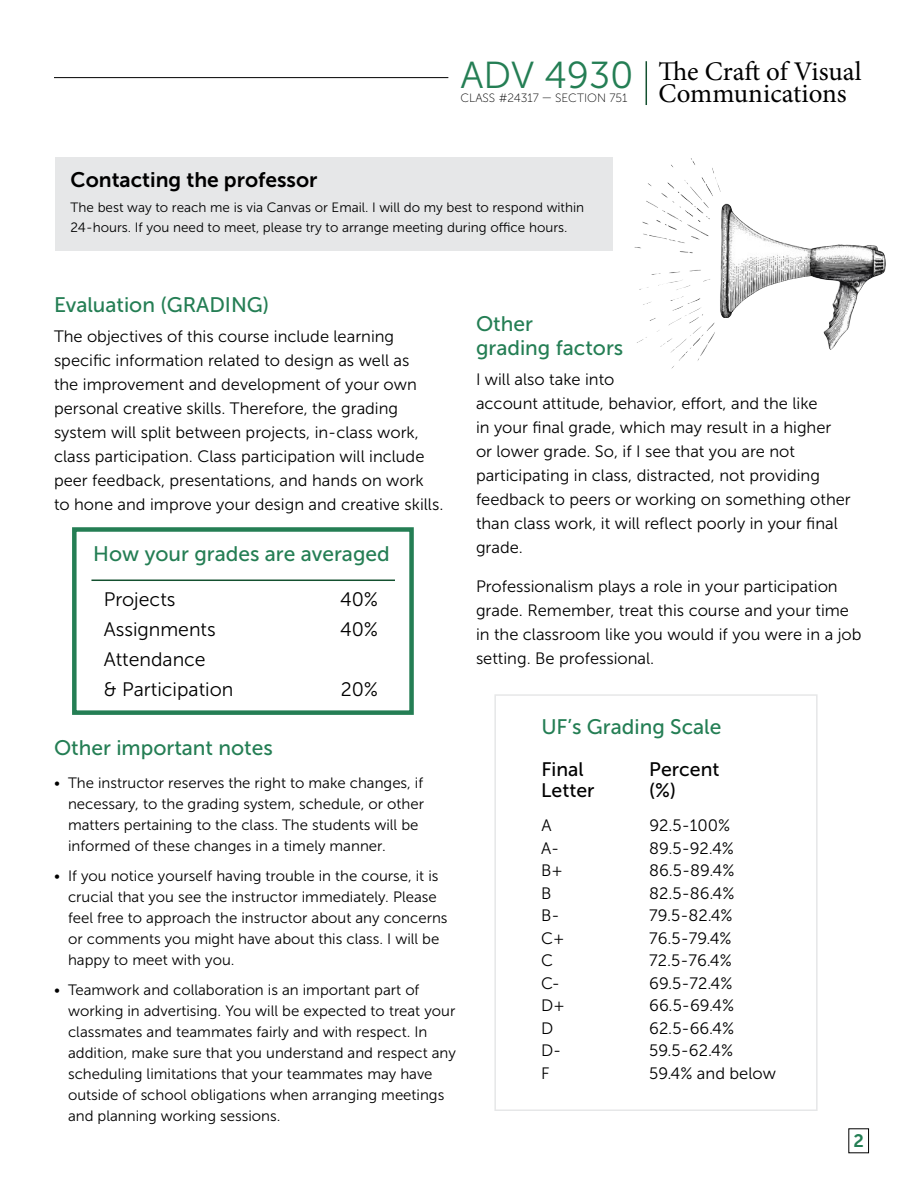
<style>
.page{position:relative;width:918px;height:1188px;background:#fff}
.page>*{position:absolute;margin:0;border:0;box-sizing:border-box;transform-origin:0 0}
.t1{font:37.5px "Museo Sans 300";color:#247e54}
.t2{font:27px/21.6px "Minion Pro";color:#000}
.t3{font:21px/24px "Museo Sans 500";color:#247e54}
.t4{font:21px "Museo Sans 700";color:#000}
.t5{font:19.5px/30px "Museo Sans 300";color:#000}
.t6{font:19.5px "Museo Sans 500";color:#000}
.t7{font:18px "Museo Sans 700";color:#247e54}
.t8{font:16.5px/24px "Museo Sans 300";color:#000}
.t9{font:15px/21px "Museo Sans 300";color:#000}
.t10{font:13.5px/19.5px "Museo Sans 300";color:#000}
.t11{font:12px "Museo Sans 100";color:#000}
</style>
<div class="page">
<div style="left:494px;top:694px;width:324px;height:417px;border:2px solid #e6e7e8"></div>
<hr style="left:91px;top:580px;width:304px;height:1px;background:#13502f">
<div style="left:72px;top:527px;width:342px;height:188px;border:4px solid #247e54"></div>
<hr style="left:54px;top:77px;width:394px;height:1px;background:#000">
<img style="left:646px;top:158px;width:240px;height:192px">
<hr style="left:646px;top:61px;width:1px;height:44px;background:#13502f">
<div style="left:56px;top:158px;width:557px;height:93px;background:#e6e7e8"></div>
<div style="left:849px;top:1129px;width:20px;height:24px;border:1px solid #000"></div>
<h1 class="t1" style="left:460px;top:55px;width:175px">ADV 4930</h1>
<p class="t11" style="left:460px;top:92px;width:169px">CLASS #24317 — SECTION 751</p>
<p class="t4" style="left:71px;top:168px;width:248px">Contacting the professor</p>
<p class="t10" style="left:71px;top:198px;width:515px">The best way to reach me is via Canvas or Email. I will do my best to respond within<br>24-hours. If you need to meet, please try to arrange meeting during office hours.</p>
<h2 class="t2" style="left:658px;top:61px;width:205px">The Craft of Visual<br>Communications</h2>
<p class="t3" style="left:54px;top:293px;width:217px">Evaluation (GRADING)</p>
<p class="t8" style="left:54px;top:325px;width:391px">The objectives of this course include learning specific information related to design as well as<br>the improvement and development of your own personal creative skills. Therefore, the grading system will split between projects, in-class work, class participation. Class participation will include peer feedback, presentations, and hands on work to hone and improve your design and creative skills.</p>
<p class="t3" style="left:93px;top:542px;width:298px">How your grades are averaged</p>
<p class="t5" style="left:104px;top:584px;width:73px">Projects</p>
<p class="t5" style="left:340px;top:584px;width:40px">40%</p>
<p class="t5" style="left:104px;top:614px;width:114px">Assignments</p>
<p class="t5" style="left:340px;top:614px;width:40px">40%</p>
<p class="t5" style="left:104px;top:644px;width:131px">Attendance<br>&amp; Participation</p>
<p class="t5" style="left:341px;top:674px;width:39px">20%</p>
<p class="t3" style="left:54px;top:736px;width:220px">Other important notes</p>
<p class="t9" style="left:68px;top:772px;width:357px;text-indent:-14px">• The instructor reserves the right to make changes, if necessary, to the grading system, schedule, or other matters pertaining to the class. The students will be informed of these changes in a timely manner.</p>
<p class="t9" style="left:68px;top:865px;width:381px;text-indent:-14px">• If you notice yourself having trouble in the course, it is crucial that you see the instructor immediately. Please feel free to approach the instructor about any concerns or comments you might have about this class. I will be happy to meet with you.</p>
<p class="t9" style="left:68px;top:979px;width:389px;text-indent:-14px">• Teamwork and collaboration is an important part of working in advertising. You will be expected to treat your classmates and teammates fairly and with respect. In addition, make sure that you understand and respect any scheduling limitations that your teammates may have outside of school obligations when arranging meetings and planning working sessions.</p>
<p class="t3" style="left:476px;top:312px;width:149px">Other<br>grading factors</p>
<p class="t8" style="left:476px;top:367px;width:376px">I will also take into<br>account attitude, behavior, effort, and the like<br>in your final grade, which may result in a higher or lower grade. So, if I see that you are not participating in class, distracted, not providing feedback to peers or working on something other than class work, it will reflect poorly in your final grade.</p>
<p class="t8" style="left:476px;top:574px;width:387px">Professionalism plays a role in your participation grade. Remember, treat this course and your time in the classroom like you would if you were in a job setting. Be professional.</p>
<p class="t3" style="left:541px;top:714px;width:182px">UF’s Grading Scale</p>
<p class="t6" style="left:541px;top:758px;width:44px">Final</p>
<p class="t6" style="left:649px;top:758px;width:72px">Percent</p>
<p class="t6" style="left:541px;top:779px;width:55px">Letter</p>
<p class="t6" style="left:649px;top:779px;width:28px">(%)</p>
<p class="t8" style="left:541px;top:813px;width:12px">A</p>
<p class="t8" style="left:649px;top:813px;width:82px">92.5-100%</p>
<p class="t8" style="left:541px;top:836px;width:19px">A-</p>
<p class="t8" style="left:649px;top:836px;width:86px">89.5-92.4%</p>
<p class="t8" style="left:541px;top:858px;width:23px">B+</p>
<p class="t8" style="left:649px;top:858px;width:87px">86.5-89.4%</p>
<p class="t8" style="left:541px;top:881px;width:12px">B</p>
<p class="t8" style="left:649px;top:881px;width:87px">82.5-86.4%</p>
<p class="t8" style="left:541px;top:904px;width:20px">B-</p>
<p class="t8" style="left:649px;top:904px;width:85px">79.5-82.4%</p>
<p class="t8" style="left:541px;top:926px;width:25px">C+</p>
<p class="t8" style="left:649px;top:926px;width:84px">76.5-79.4%</p>
<p class="t8" style="left:541px;top:949px;width:14px">C</p>
<p class="t8" style="left:649px;top:949px;width:84px">72.5-76.4%</p>
<p class="t8" style="left:541px;top:971px;width:20px">C-</p>
<p class="t8" style="left:649px;top:971px;width:85px">69.5-72.4%</p>
<p class="t8" style="left:541px;top:994px;width:25px">D+</p>
<p class="t8" style="left:649px;top:994px;width:86px">66.5-69.4%</p>
<p class="t8" style="left:541px;top:1016px;width:14px">D</p>
<p class="t8" style="left:649px;top:1016px;width:86px">62.5-66.4%</p>
<p class="t8" style="left:541px;top:1039px;width:22px">D-</p>
<p class="t8" style="left:649px;top:1039px;width:85px">59.5-62.4%</p>
<p class="t8" style="left:541px;top:1061px;width:10px">F</p>
<p class="t8" style="left:649px;top:1061px;width:128px">59.4% and below</p>
<p class="t7" style="left:854px;top:1131px;width:12px">2</p>
</div>
